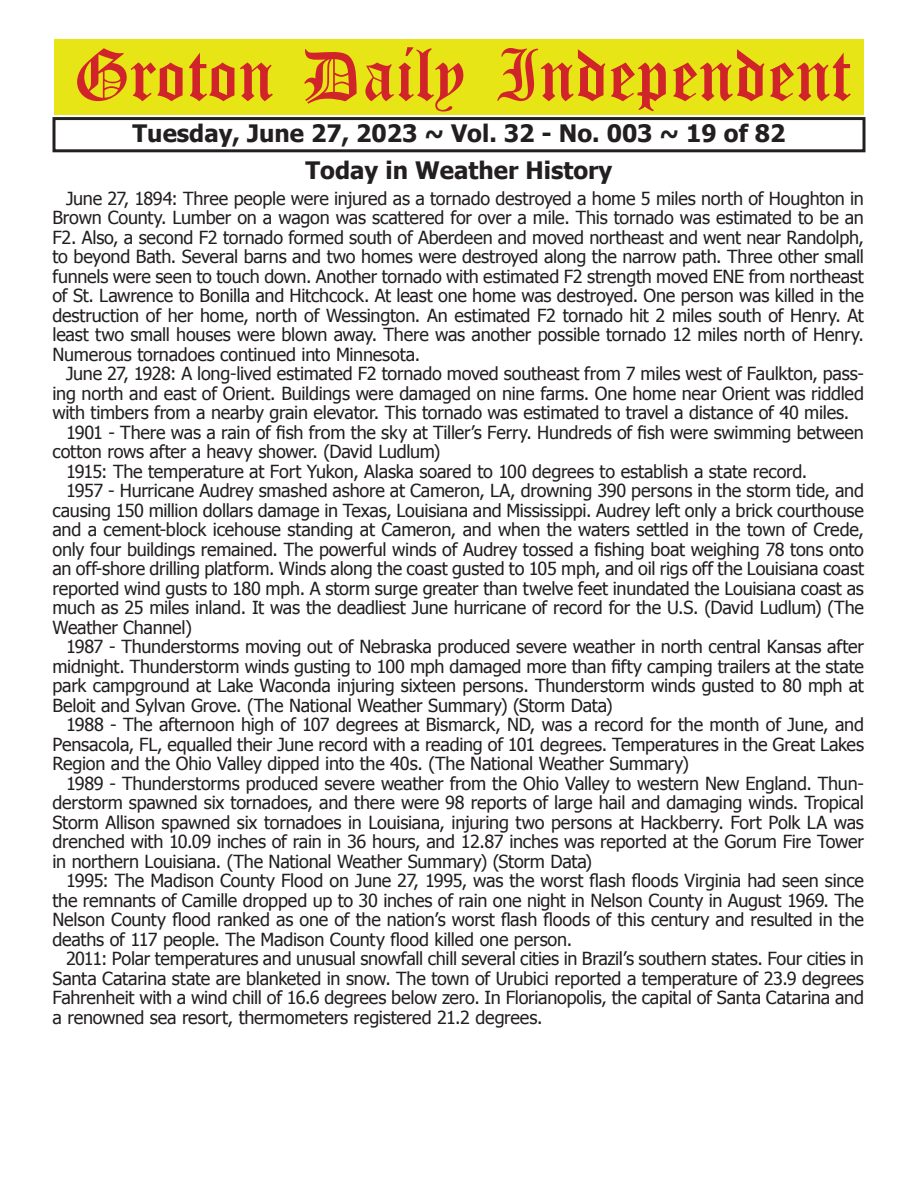
<style>
.page{position:relative;width:918px;height:1188px;background:#fff}
.page>*{position:absolute;margin:0;border:0;box-sizing:border-box;transform-origin:0 0}
.t1{font:54px "Old English Five";color:#d1232a}
.t2{font:700 24px "Tahoma";color:#231f20}
.t3{font:18px/19.5px "Tahoma";letter-spacing:-.01em;color:#231f20;text-align:justify}
</style>
<div class="page">
<div style="left:52px;top:117px;width:814px;height:35px;border:3px solid #231f20"></div>
<div style="left:54px;top:40px;width:810px;height:75px;background:#e7e515"></div>
<h1 class="t1" style="left:73px;top:50px;width:779px">Groton Daily Independent</h1>
<h2 class="t2" style="left:133px;top:116px;width:654px">Tuesday, June 27, 2023 ~ Vol. 32 - No. 003 ~ 19 of 82</h2>
<h2 class="t2" style="left:306px;top:154px;width:308px">Today in Weather History</h2>
<p class="t3" style="left:52px;top:188px;width:813px;text-indent:14px">June 27, 1894: Three people were injured as a tornado destroyed a home 5 miles north of Houghton in Brown County. Lumber on a wagon was scattered for over a mile. This tornado was estimated to be an F2. Also, a second F2 tornado formed south of Aberdeen and moved northeast and went near Randolph, to beyond Bath. Several barns and two homes were destroyed along the narrow path. Three other small funnels were seen to touch down. Another tornado with estimated F2 strength moved ENE from northeast of St. Lawrence to Bonilla and Hitchcock. At least one home was destroyed. One person was killed in the destruction of her home, north of Wessington. An estimated F2 tornado hit 2 miles south of Henry. At least two small houses were blown away. There was another possible tornado 12 miles north of Henry.<br>Numerous tornadoes continued into Minnesota.</p>
<p class="t3" style="left:66px;top:363px;width:799px">June 27, 1928: A long-lived estimated F2 tornado moved southeast from 7 miles west of Faulkton, pass-</p>
<p class="t3" style="left:52px;top:383px;width:813px">ing north and east of Orient. Buildings were damaged on nine farms. One home near Orient was riddled</p>
<p class="t3" style="left:52px;top:402px;width:798px">with timbers from a nearby grain elevator. This tornado was estimated to travel a distance of 40 miles.</p>
<p class="t3" style="left:66px;top:422px;width:800px">1901 - There was a rain of fish from the sky at Tiller’s Ferry. Hundreds of fish were swimming between</p>
<p class="t3" style="left:52px;top:441px;width:389px">cotton rows after a heavy shower. (David Ludlum)</p>
<p class="t3" style="left:66px;top:461px;width:743px">1915: The temperature at Fort Yukon, Alaska soared to 100 degrees to establish a state record.</p>
<p class="t3" style="left:66px;top:480px;width:800px">1957 - Hurricane Audrey smashed ashore at Cameron, LA, drowning 390 persons in the storm tide, and</p>
<p class="t3" style="left:52px;top:500px;width:813px">causing 150 million dollars damage in Texas, Louisiana and Mississippi. Audrey left only a brick courthouse</p>
<p class="t3" style="left:52px;top:519px;width:813px">and a cement-block icehouse standing at Cameron, and when the waters settled in the town of Crede,</p>
<p class="t3" style="left:52px;top:539px;width:813px">only four buildings remained. The powerful winds of Audrey tossed a fishing boat weighing 78 tons onto</p>
<p class="t3" style="left:52px;top:558px;width:813px">an off-shore drilling platform. Winds along the coast gusted to 105 mph, and oil rigs off the Louisiana coast</p>
<p class="t3" style="left:52px;top:578px;width:813px">reported wind gusts to 180 mph. A storm surge greater than twelve feet inundated the Louisiana coast as</p>
<p class="t3" style="left:52px;top:597px;width:813px">much as 25 miles inland. It was the deadliest June hurricane of record for the U.S. (David Ludlum) (The</p>
<p class="t3" style="left:52px;top:617px;width:141px">Weather Channel)</p>
<p class="t3" style="left:66px;top:636px;width:799px">1987 - Thunderstorms moving out of Nebraska produced severe weather in north central Kansas after</p>
<p class="t3" style="left:52px;top:656px;width:813px">midnight. Thunderstorm winds gusting to 100 mph damaged more than fifty camping trailers at the state</p>
<p class="t3" style="left:52px;top:675px;width:813px">park campground at Lake Waconda injuring sixteen persons. Thunderstorm winds gusted to 80 mph at</p>
<p class="t3" style="left:52px;top:695px;width:562px">Beloit and Sylvan Grove. (The National Weather Summary) (Storm Data)</p>
<p class="t3" style="left:66px;top:714px;width:799px">1988 - The afternoon high of 107 degrees at Bismarck, ND, was a record for the month of June, and</p>
<p class="t3" style="left:52px;top:734px;width:813px">Pensacola, FL, equalled their June record with a reading of 101 degrees. Temperatures in the Great Lakes</p>
<p class="t3" style="left:52px;top:753px;width:638px">Region and the Ohio Valley dipped into the 40s. (The National Weather Summary)</p>
<p class="t3" style="left:66px;top:773px;width:799px">1989 - Thunderstorms produced severe weather from the Ohio Valley to western New England. Thun-</p>
<p class="t3" style="left:52px;top:792px;width:813px">derstorm spawned six tornadoes, and there were 98 reports of large hail and damaging winds. Tropical</p>
<p class="t3" style="left:52px;top:812px;width:813px">Storm Allison spawned six tornadoes in Louisiana, injuring two persons at Hackberry. Fort Polk LA was</p>
<p class="t3" style="left:52px;top:831px;width:813px">drenched with 10.09 inches of rain in 36 hours, and 12.87 inches was reported at the Gorum Fire Tower</p>
<p class="t3" style="left:52px;top:851px;width:541px">in northern Louisiana. (The National Weather Summary) (Storm Data)</p>
<p class="t3" style="left:66px;top:870px;width:800px">1995: The Madison County Flood on June 27, 1995, was the worst flash floods Virginia had seen since</p>
<p class="t3" style="left:52px;top:890px;width:813px">the remnants of Camille dropped up to 30 inches of rain one night in Nelson County in August 1969. The</p>
<p class="t3" style="left:52px;top:909px;width:813px">Nelson County flood ranked as one of the nation’s worst flash floods of this century and resulted in the</p>
<p class="t3" style="left:52px;top:929px;width:521px">deaths of 117 people. The Madison County flood killed one person.</p>
<p class="t3" style="left:66px;top:948px;width:800px">2011: Polar temperatures and unusual snowfall chill several cities in Brazil’s southern states. Four cities in</p>
<p class="t3" style="left:52px;top:968px;width:813px">Santa Catarina state are blanketed in snow. The town of Urubici reported a temperature of 23.9 degrees</p>
<p class="t3" style="left:52px;top:987px;width:813px">Fahrenheit with a wind chill of 16.6 degrees below zero. In Florianopolis, the capital of Santa Catarina and</p>
<p class="t3" style="left:52px;top:1007px;width:492px">a renowned sea resort, thermometers registered 21.2 degrees.</p>
</div>
